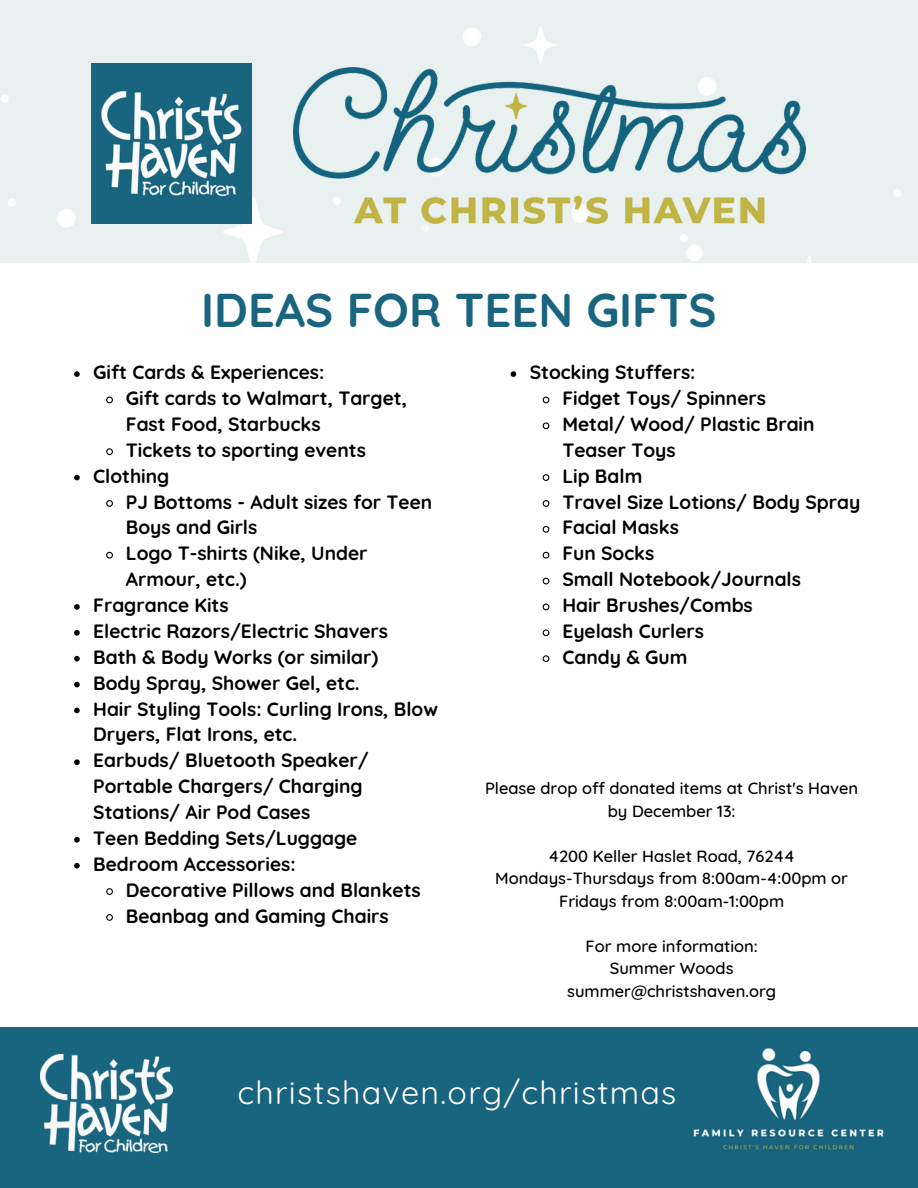
<style>
.page{position:relative;width:918px;height:1188px;background:#fff}
.page>*{position:absolute;margin:0;border:0;box-sizing:border-box;transform-origin:0 0}
.t1{font:700 47.25px "Quicksand";color:#19647e}
.t2{font:32.25px "Quicksand";letter-spacing:.04em;color:#fff}
.t3{font:700 19.2px/25.8px "Quicksand";color:#000}
.t4{font:500 16.5px "Quicksand";color:#000}
</style>
<div class="page">
<div style="left:0;top:1027px;width:918px;height:161px;background:#19647e"></div>
<img style="left:693px;top:1048px;width:192px;height:102px">
<img style="left:40px;top:1055px;width:132px;height:98px">
<div style="left:0;top:0;width:918px;height:263px;background:#e9f0f0"></div>
<img style="left:294px;top:68px;width:512px;height:155px">
<img style="left:92px;top:63px;width:160px;height:160px">
<svg style="left:74px;top:371px;width:6px;height:6px"></svg>
<svg style="left:106px;top:396px;width:7px;height:8px"></svg>
<svg style="left:106px;top:448px;width:7px;height:8px"></svg>
<svg style="left:74px;top:475px;width:6px;height:5px"></svg>
<svg style="left:106px;top:500px;width:7px;height:7px"></svg>
<svg style="left:106px;top:551px;width:7px;height:8px"></svg>
<svg style="left:74px;top:604px;width:6px;height:6px"></svg>
<svg style="left:74px;top:630px;width:6px;height:6px"></svg>
<svg style="left:74px;top:656px;width:6px;height:6px"></svg>
<svg style="left:74px;top:682px;width:6px;height:5px"></svg>
<svg style="left:74px;top:708px;width:6px;height:5px"></svg>
<svg style="left:74px;top:759px;width:6px;height:6px"></svg>
<svg style="left:74px;top:837px;width:6px;height:6px"></svg>
<svg style="left:74px;top:863px;width:6px;height:6px"></svg>
<svg style="left:106px;top:888px;width:7px;height:7px"></svg>
<svg style="left:106px;top:914px;width:7px;height:7px"></svg>
<svg style="left:511px;top:371px;width:5px;height:6px"></svg>
<svg style="left:542px;top:396px;width:8px;height:8px"></svg>
<svg style="left:542px;top:422px;width:8px;height:8px"></svg>
<svg style="left:542px;top:474px;width:8px;height:7px"></svg>
<svg style="left:542px;top:500px;width:8px;height:7px"></svg>
<svg style="left:542px;top:526px;width:8px;height:7px"></svg>
<svg style="left:542px;top:551px;width:8px;height:8px"></svg>
<svg style="left:542px;top:577px;width:8px;height:8px"></svg>
<svg style="left:542px;top:603px;width:8px;height:8px"></svg>
<svg style="left:542px;top:629px;width:8px;height:8px"></svg>
<svg style="left:542px;top:655px;width:8px;height:8px"></svg>
<p class="t1" style="left:201px;top:280px;width:517px">IDEAS FOR TEEN GIFTS</p>
<p class="t3" style="left:93px;top:359px;width:233px">Gift Cards &amp; Experiences:</p>
<p class="t3" style="left:126px;top:385px;width:283px">Gift cards to Walmart, Target,<br>Fast Food, Starbucks</p>
<p class="t3" style="left:126px;top:437px;width:242px">Tickets to sporting events</p>
<p class="t3" style="left:93px;top:463px;width:78px">Clothing</p>
<p class="t3" style="left:126px;top:488px;width:308px">PJ Bottoms - Adult sizes for Teen<br>Boys and Girls</p>
<p class="t3" style="left:126px;top:540px;width:243px">Logo T-shirts (Nike, Under<br>Armour, etc.)</p>
<p class="t3" style="left:93px;top:592px;width:137px">Fragrance Kits</p>
<p class="t3" style="left:93px;top:618px;width:296px">Electric Razors/Electric Shavers</p>
<p class="t3" style="left:93px;top:644px;width:287px">Bath &amp; Body Works (or similar)</p>
<p class="t3" style="left:93px;top:670px;width:268px">Body Spray, Shower Gel, etc.</p>
<p class="t3" style="left:93px;top:695px;width:346px">Hair Styling Tools: Curling Irons, Blow<br>Dryers, Flat Irons, etc.</p>
<p class="t3" style="left:93px;top:747px;width:277px">Earbuds/ Bluetooth Speaker/<br>Portable Chargers/ Charging<br>Stations/ Air Pod Cases</p>
<p class="t3" style="left:93px;top:825px;width:266px">Teen Bedding Sets/Luggage</p>
<p class="t3" style="left:93px;top:851px;width:204px">Bedroom Accessories:</p>
<p class="t3" style="left:126px;top:877px;width:296px">Decorative Pillows and Blankets</p>
<p class="t3" style="left:126px;top:902px;width:264px">Beanbag and Gaming Chairs</p>
<p class="t3" style="left:530px;top:359px;width:167px">Stocking Stuffers:</p>
<p class="t3" style="left:562px;top:385px;width:205px">Fidget Toys/ Spinners</p>
<p class="t3" style="left:562px;top:411px;width:254px">Metal/ Wood/ Plastic Brain<br>Teaser Toys</p>
<p class="t3" style="left:562px;top:463px;width:82px">Lip Balm</p>
<p class="t3" style="left:562px;top:488px;width:299px">Travel Size Lotions/ Body Spray</p>
<p class="t3" style="left:562px;top:514px;width:118px">Facial Masks</p>
<p class="t3" style="left:562px;top:540px;width:94px">Fun Socks</p>
<p class="t3" style="left:562px;top:566px;width:240px">Small Notebook/Journals</p>
<p class="t3" style="left:562px;top:592px;width:192px">Hair Brushes/Combs</p>
<p class="t3" style="left:562px;top:618px;width:143px">Eyelash Curlers</p>
<p class="t3" style="left:562px;top:644px;width:127px">Candy &amp; Gum</p>
<p class="t4" style="left:485px;top:778px;width:375px">Please drop off donated items at Christ's Haven</p>
<p class="t4" style="left:608px;top:800px;width:129px">by December 13:</p>
<p class="t4" style="left:549px;top:845px;width:248px">4200 Keller Haslet Road, 76244</p>
<p class="t4" style="left:495px;top:868px;width:354px">Mondays-Thursdays from 8:00am-4:00pm or</p>
<p class="t4" style="left:559px;top:890px;width:227px">Fridays from 8:00am-1:00pm</p>
<p class="t4" style="left:586px;top:935px;width:174px">For more information:</p>
<p class="t4" style="left:610px;top:958px;width:125px">Summer Woods</p>
<p class="t4" style="left:567px;top:980px;width:211px">summer@christshaven.org</p>
<p class="t2" style="left:238px;top:1072px;width:440px">christshaven.org/christmas</p>
</div>
